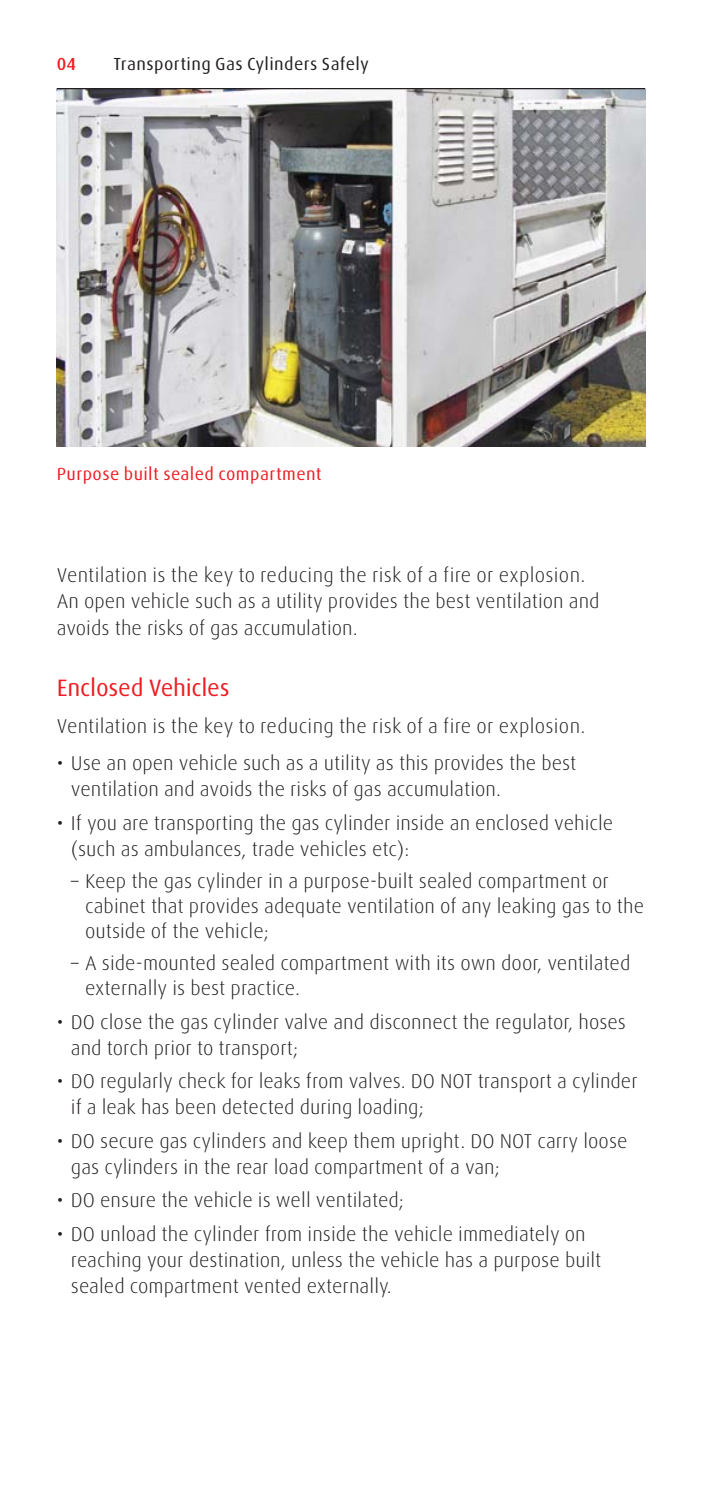
<style>
.page{position:relative;width:702px;height:1489px;background:#fff}
.page>*{position:absolute;margin:0;border:0;box-sizing:border-box;transform-origin:0 0}
.t1{font:23.75px "Linde Dax OT";letter-spacing:-.015em;color:#ee1d23}
.t2{font:300 20px/26.2px "Linde Dax OT";color:#231f20}
.t3{font:17.5px "Linde Dax OT";letter-spacing:.02em;color:#231f20}
.t4{font:17.5px "Linde Dax OT";letter-spacing:.02em;color:#ee1d23}
.t5{font:500 17.5px "Linde Dax OT";color:#ee1d23}
.s1{font-weight:400}
</style>
<div class="page">
<img style="left:57px;top:89px;width:588px;height:357px">
<hr style="left:57px;top:88px;width:588px;height:1px;background:#231f20">
<p class="t5" style="left:57px;top:53px;width:21px">04</p>
<p class="t3" style="left:113px;top:53px;width:257px">Transporting Gas Cylinders Safely</p>
<p class="t4" style="left:57px;top:463px;width:266px">Purpose built sealed compartment</p>
<p class="t2" style="left:57px;top:561px;width:544px">Ventilation is the key to reducing the risk of a fire or explosion.<br>An open vehicle such as a utility provides the best ventilation and avoids the risks of gas accumulation.</p>
<p class="t1" style="left:57px;top:672px;width:174px">Enclosed Vehicles</p>
<p class="t2" style="left:57px;top:712px;width:530px">Ventilation is the key to reducing the risk of a fire or explosion.</p>
<p class="t2" style="left:71px;top:749px;width:507px;text-indent:-14px"><span class="s1">•</span> Use an open vehicle such as a utility as this provides the best ventilation and avoids the risks of gas accumulation.</p>
<p class="t2" style="left:71px;top:809px;width:544px;text-indent:-14px"><span class="s1">•</span> If you are transporting the gas cylinder inside an enclosed vehicle (such as ambulances, trade vehicles etc):</p>
<p class="t2" style="left:85px;top:867px;width:560px;line-height:25px;text-indent:-14px">– Keep the gas cylinder in a purpose-built sealed compartment or cabinet that provides adequate ventilation of any leaking gas to the outside of the vehicle;</p>
<p class="t2" style="left:85px;top:950px;width:546px;line-height:25px;text-indent:-14px">– A side-mounted sealed compartment with its own door, ventilated externally is best practice.</p>
<p class="t2" style="left:71px;top:1007px;width:556px;text-indent:-14px"><span class="s1">•</span> DO close the gas cylinder valve and disconnect the regulator, hoses and torch prior to transport;</p>
<p class="t2" style="left:71px;top:1067px;width:568px;text-indent:-14px"><span class="s1">•</span> DO regularly check for leaks from valves. DO NOT transport a cylinder if a leak has been detected during loading;</p>
<p class="t2" style="left:71px;top:1126px;width:558px;text-indent:-14px"><span class="s1">•</span> DO secure gas cylinders and keep them upright. DO NOT carry loose gas cylinders in the rear load compartment of a van;</p>
<p class="t2" style="left:57px;top:1186px;width:349px"><span class="s1">•</span> DO ensure the vehicle is well ventilated;</p>
<p class="t2" style="left:71px;top:1219px;width:532px;text-indent:-14px"><span class="s1">•</span> DO unload the cylinder from inside the vehicle immediately on reaching your destination, unless the vehicle has a purpose built sealed compartment vented externally.</p>
</div>
